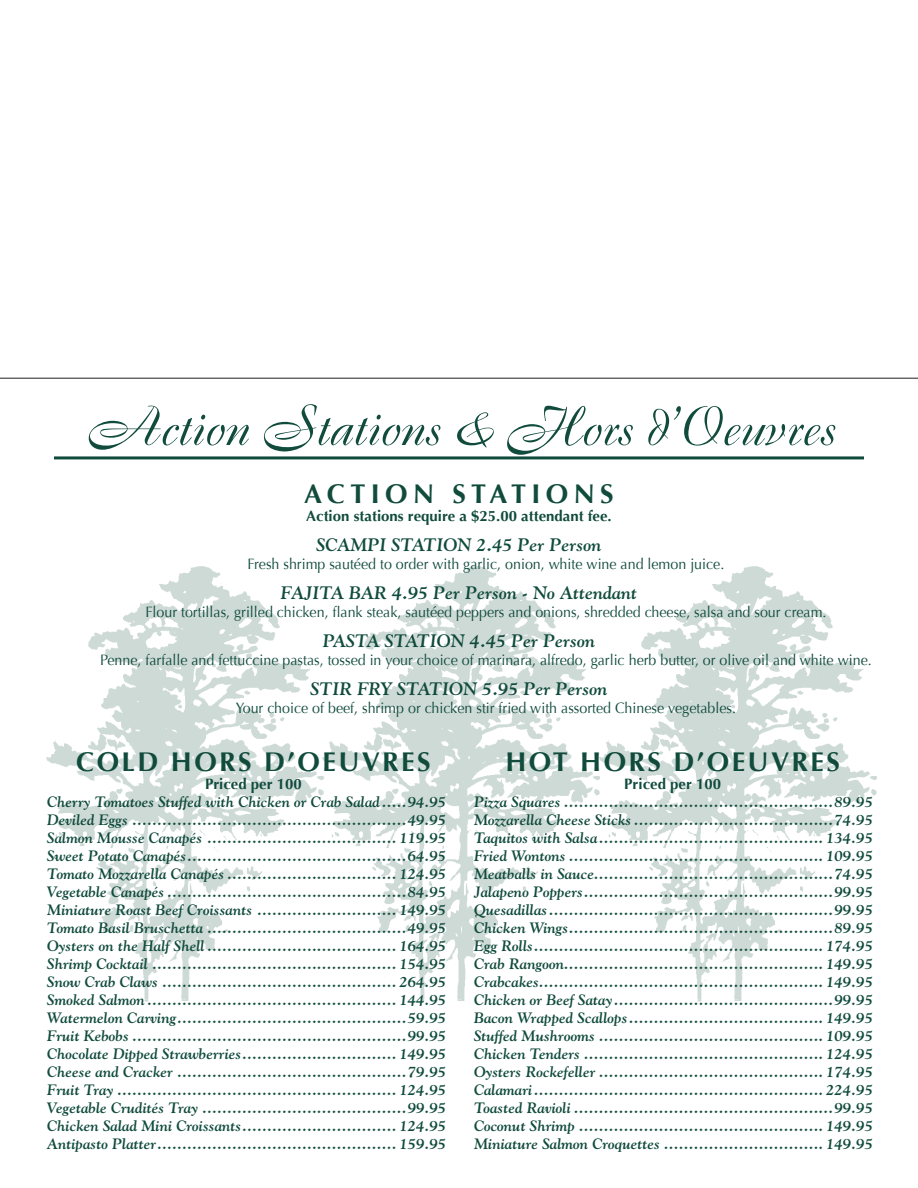
<style>
.page{position:relative;width:918px;height:1188px;background:#fff}
.page>*{position:absolute;margin:0;border:0;box-sizing:border-box;transform-origin:0 0}
.t1{font:54px "Boulevard";color:#104b3c}
.t2{font:700 27px "Optima";letter-spacing:.09em;color:#104b3c}
.t3{font:700 27px "Optima";letter-spacing:.2em;color:#104b3c}
.t4{font:italic 700 18px "Goudy Std";color:#104b3c}
.t5{font:italic 700 15px/18px "Goudy Std";color:#104b3c;text-align:justify}
.t6{font:15px "Optima";color:#104b3c;scale:.95 1}
.t7{font:700 15px "Optima";color:#104b3c}
</style>
<div class="page">
<img style="left:47px;top:566px;width:275px;height:435px">
<img style="left:322px;top:566px;width:555px;height:435px">
<hr style="left:54px;top:456px;width:810px;height:3px;background:#104b3c">
<hr style="left:0;top:378px;width:918px;height:1px;background:#231f20">
<h1 class="t1" style="left:85px;top:392px;width:751px">Action Stations &amp; Hors d’Oeuvres</h1>
<h2 class="t3" style="left:304px;top:478px;width:311px">ACTION STATIONS</h2>
<p class="t7" style="left:306px;top:507px;width:307px">Action stations require a $25.00 attendant fee.</p>
<p class="t4" style="left:316px;top:533px;width:287px">Scampi station 2.45 Per Person</p>
<p class="t6" style="left:248px;top:555px;width:503px">Fresh shrimp sautéed to order with garlic, onion, white wine and lemon juice.</p>
<p class="t4" style="left:281px;top:581px;width:358px">Fajita bar 4.95 Per Person - No Attendant</p>
<p class="t6" style="left:145px;top:603px;width:718px">Flour tortillas, grilled chicken, flank steak, sautéed peppers and onions, shredded cheese, salsa and sour cream.</p>
<p class="t4" style="left:323px;top:629px;width:274px">Pasta Station 4.45 Per Person</p>
<p class="t6" style="left:100px;top:651px;width:814px">Penne, farfalle and fettuccine pastas, tossed in your choice of marinara, alfredo, garlic herb butter, or olive oil and white wine.</p>
<p class="t4" style="left:311px;top:677px;width:298px">Stir Fry Station 5.95 Per Person</p>
<p class="t6" style="left:236px;top:699px;width:528px">Your choice of beef, shrimp or chicken stir fried with assorted Chinese vegetables.</p>
<h2 class="t2" style="left:76px;top:747px;width:356px">COLD HORS D’OEUVRES</h2>
<p class="t7" style="left:205px;top:776px;width:98px">Priced per 100</p>
<p class="t5" style="left:47px;top:792px;width:401px">Cherry Tomatoes Stuffed with Chicken or Crab Salad.....94.95<br>Deviled Eggs .......................................................49.95<br>Salmon Mousse Canapés ...................................... 119.95<br>Sweet Potato Canapés............................................64.95<br>Tomato Mozzarella Canapés .................................. 124.95<br>Vegetable Canapés ................................................84.95<br>Miniature Roast Beef Croissants ............................ 149.95<br>Tomato Basil Bruschetta ........................................49.95<br>Oysters on the Half Shell ...................................... 164.95<br>Shrimp Cocktail ................................................. 154.95<br>Snow Crab Claws ............................................... 264.95<br>Smoked Salmon .................................................. 144.95<br>Watermelon Carving..............................................59.95<br>Fruit Kebobs .......................................................99.95<br>Chocolate Dipped Strawberries............................... 149.95<br>Cheese and Cracker ..............................................79.95<br>Fruit Tray ........................................................ 124.95<br>Vegetable Crudités Tray .........................................99.95<br>Chicken Salad Mini Croissants............................... 124.95<br>Antipasto Platter................................................ 159.95</p>
<h2 class="t2" style="left:506px;top:747px;width:336px">HOT HORS D’OEUVRES</h2>
<p class="t7" style="left:624px;top:776px;width:98px">Priced per 100</p>
<p class="t5" style="left:474px;top:792px;width:401px">Pizza Squares ......................................................89.95<br>Mozzarella Cheese Sticks ........................................74.95<br>Taquitos with Salsa............................................. 134.95<br>Fried Wontons ................................................... 109.95<br>Meatballs in Sauce................................................74.95<br>Jalapeno Poppers..................................................99.95<br>Quesadillas.........................................................99.95<br>Chicken Wings.....................................................89.95<br>Egg Rolls.......................................................... 174.95<br>Crab Rangoon.................................................... 149.95<br>Crabcakes......................................................... 149.95<br>Chicken or Beef Satay............................................99.95<br>Bacon Wrapped Scallops....................................... 149.95<br>Stuffed Mushrooms ............................................. 109.95<br>Chicken Tenders ................................................ 124.95<br>Oysters Rockefeller ............................................. 174.95<br>Calamari.......................................................... 224.95<br>Toasted Ravioli ....................................................99.95<br>Coconut Shrimp ................................................. 149.95<br>Miniature Salmon Croquettes ................................ 149.95</p>
</div>
